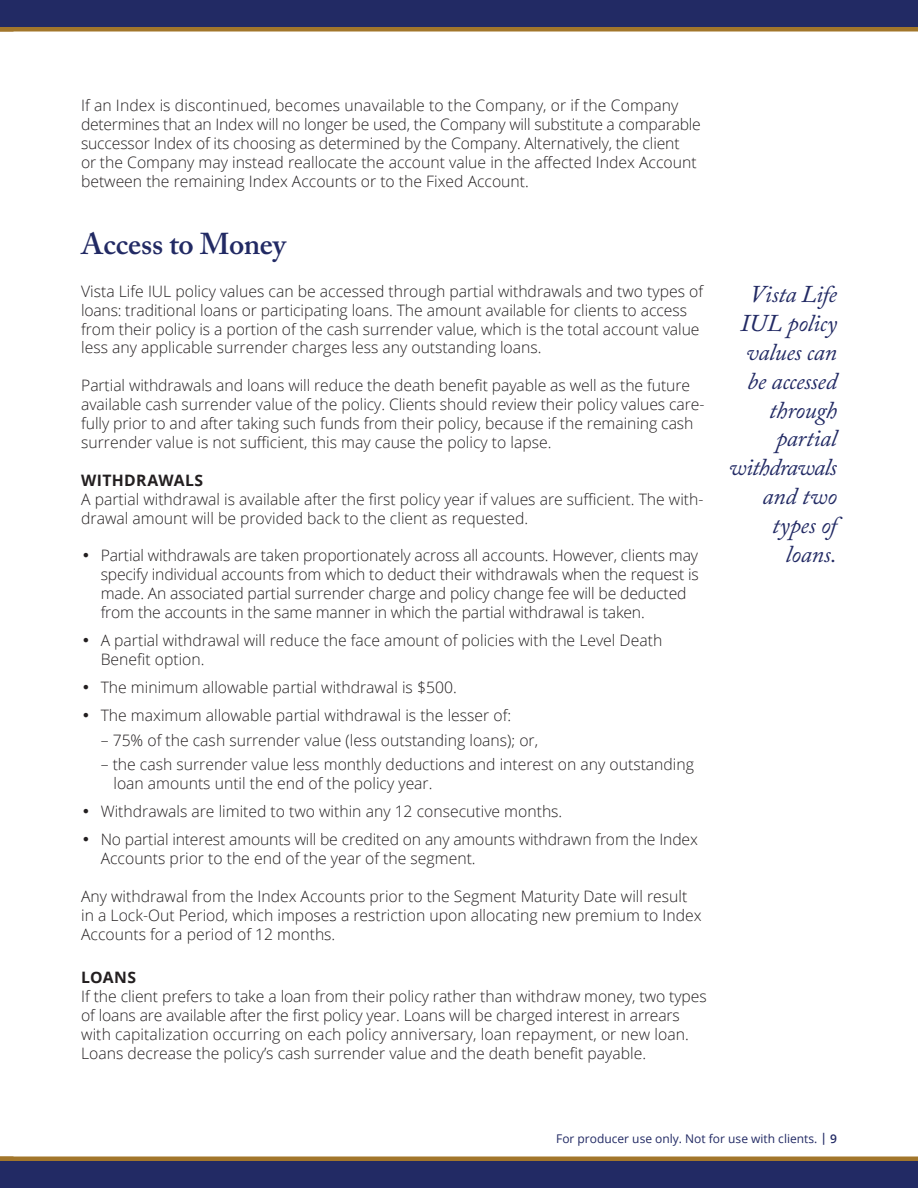
<style>
.page{position:relative;width:918px;height:1188px;background:#fff}
.page>*{position:absolute;margin:0;border:0;box-sizing:border-box;transform-origin:0 0}
.t1{font:600 30px "Adobe Caslon Pro";letter-spacing:-.005em;color:#222a64}
.t2{font:italic 24px/28.8px "Adobe Caslon Pro";letter-spacing:-.01em;color:#222a64;text-align:right}
.t3{font:300 15.75px/18.9px "Open Sans";color:#231f20}
.t4{font:700 15.75px "Open Sans";letter-spacing:.02em;color:#231f20}
.t5{font:12px "Open Sans";color:#222a64}
.s1{font-family:"Times New Roman";font-weight:400;font-size:18px}
.s2{font-weight:600}
</style>
<div class="page">
<div style="left:0;top:0;width:918px;height:27px;background:#222a64"></div>
<div style="left:0;top:27px;width:918px;height:5px;background:#a2762b"></div>
<div style="left:0;top:1161px;width:918px;height:27px;background:#222a64"></div>
<div style="left:0;top:1156px;width:918px;height:5px;background:#a2762b"></div>
<p class="t3" style="left:81px;top:95px;width:621px">If an Index is discontinued, becomes unavailable to the Company, or if the Company determines that an Index will no longer be used, the Company will substitute a comparable successor Index of its choosing as determined by the Company. Alternatively, the client<br>or the Company may instead reallocate the account value in the affected Index Account between the remaining Index Accounts or to the Fixed Account.</p>
<p class="t1" style="left:81px;top:226px;width:206px">Access to Money</p>
<p class="t3" style="left:81px;top:281px;width:624px">Vista Life IUL policy values can be accessed through partial withdrawals and two types of loans: traditional loans or participating loans. The amount available for clients to access from their policy is a portion of the cash surrender value, which is the total account value less any applicable surrender charges less any outstanding loans.</p>
<p class="t3" style="left:81px;top:376px;width:625px">Partial withdrawals and loans will reduce the death benefit payable as well as the future available cash surrender value of the policy. Clients should review their policy values care&shy;fully prior to and after taking such funds from their policy, because if the remaining cash surrender value is not sufficient, this may cause the policy to lapse.</p>
<p class="t4" style="left:81px;top:469px;width:123px">WITHDRAWALS</p>
<p class="t3" style="left:81px;top:489px;width:624px">A partial withdrawal is available after the first policy year if values are sufficient. The with&shy;drawal amount will be provided back to the client as requested.</p>
<p class="t3" style="left:101px;top:546px;width:600px;text-indent:-18px"><span class="s1">•</span> Partial withdrawals are taken proportionately across all accounts. However, clients may specify individual accounts from which to deduct their withdrawals when the request is made. An associated partial surrender charge and policy change fee will be deducted from the accounts in the same manner in which the partial withdrawal is taken.</p>
<p class="t3" style="left:101px;top:630px;width:563px;text-indent:-18px"><span class="s1">•</span> A partial withdrawal will reduce the face amount of policies with the Level Death<br>Benefit option.</p>
<p class="t3" style="left:83px;top:677px;width:376px"><span class="s1">•</span> The minimum allowable partial withdrawal is $500.</p>
<p class="t3" style="left:83px;top:705px;width:430px"><span class="s1">•</span> The maximum allowable partial withdrawal is the lesser of:</p>
<p class="t3" style="left:101px;top:730px;width:439px">– 75% of the cash surrender value (less outstanding loans); or,</p>
<p class="t3" style="left:101px;top:755px;width:595px">– the cash surrender value less monthly deductions and interest on any outstanding</p>
<p class="t3" style="left:113px;top:774px;width:321px">loan amounts until the end of the policy year.</p>
<p class="t3" style="left:83px;top:802px;width:481px"><span class="s1">•</span> Withdrawals are limited to two within any 12 consecutive months.</p>
<p class="t3" style="left:101px;top:830px;width:599px;text-indent:-18px"><span class="s1">•</span> No partial interest amounts will be credited on any amounts withdrawn from the Index<br>Accounts prior to the end of the year of the segment.</p>
<p class="t3" style="left:81px;top:886px;width:622px">Any withdrawal from the Index Accounts prior to the Segment Maturity Date will result in a Lock-Out Period, which imposes a restriction upon allocating new premium to Index<br>Accounts for a period of 12 months.</p>
<p class="t4" style="left:81px;top:967px;width:56px">LOANS</p>
<p class="t3" style="left:81px;top:987px;width:627px">If the client prefers to take a loan from their policy rather than withdraw money, two types of loans are available after the first policy year. Loans will be charged interest in arrears with capitalization occurring on each policy anniversary, loan repayment, or new loan.<br>Loans decrease the policy’s cash surrender value and the death benefit payable.</p>
<p class="t2" style="left:729px;top:280px;width:110px">Vista Life<br>IUL policy values can be accessed through partial withdrawals and two types of loans.</p>
<p class="t5" style="left:556px;top:1131px;width:282px">For producer use only. Not for use with clients. <span class="s2">| 9</span></p>
</div>
